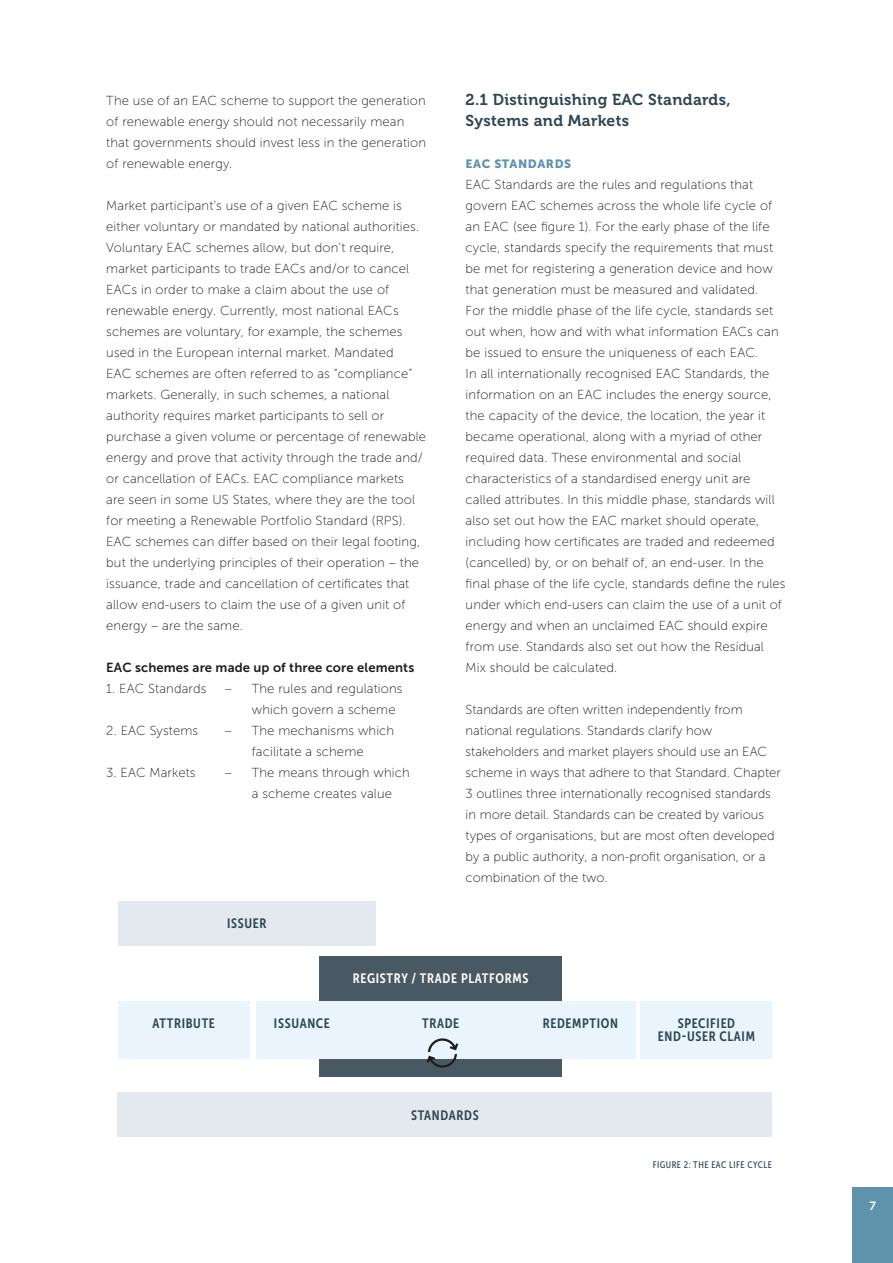
<style>
.page{position:relative;width:893px;height:1263px;background:#fff}
.page>*{position:absolute;margin:0;border:0;box-sizing:border-box;transform-origin:0 0}
.t1{font:15.75px/21px "Museo 700";letter-spacing:.02em;color:#2e4652}
.t2{font:13.5px/13.5px "Museo Sans Cond 700";letter-spacing:.05em;color:#2e4652;text-align:center}
.t3{font:13.5px "Museo Sans Cond 700";letter-spacing:.05em;color:#fff}
.t4{font:13.05px/21px "Museo Sans 100";letter-spacing:.01em;color:#1d1d1b}
.t5{font:13.05px "Museo Sans 700";letter-spacing:.01em;color:#1d1d1b}
.t6{font:12px "Museo Sans 900";letter-spacing:.05em;color:#5f92ab}
.t7{font:12px "Museo Sans 700";color:#fff}
.t8{font:9.45px "Museo Sans Cond 500";letter-spacing:.05em;color:#2e4652}
</style>
<div class="page">
<div style="left:853px;top:1188px;width:40px;height:75px;background:#5f92ab"></div>
<div style="left:320px;top:956px;width:242px;height:121px;background:#485964"></div>
<div style="left:256px;top:1001px;width:380px;height:57px;background:#e9f4fd"></div>
<div style="left:118px;top:901px;width:258px;height:44px;background:#e3e9ef"></div>
<div style="left:118px;top:1092px;width:654px;height:45px;background:#e3e9ef"></div>
<div style="left:118px;top:1001px;width:132px;height:57px;background:#e9f4fd"></div>
<div style="left:641px;top:1001px;width:131px;height:57px;background:#e9f4fd"></div>
<svg style="left:427px;top:1038px;width:31px;height:30px"></svg>
<p class="t4" style="left:106px;top:90px;width:321px">The use of an EAC scheme to support the generation of renewable energy should not necessarily mean that governments should invest less in the generation of renewable energy.</p>
<p class="t4" style="left:106px;top:195px;width:321px">Market participant’s use of a given EAC scheme is either voluntary or mandated by national authorities.<br>Voluntary EAC schemes allow, but don’t require, market participants to trade EACs and/or to cancel EACs in order to make a claim about the use of renewable energy. Currently, most national EACs schemes are voluntary, for example, the schemes used in the European internal market. Mandated<br>EAC schemes are often referred to as “compliance” markets. Generally, in such schemes, a national authority requires market participants to sell or purchase a given volume or percentage of renewable energy and prove that activity through the trade and/ or cancellation of EACs. EAC compliance markets<br>are seen in some US States, where they are the tool for meeting a Renewable Portfolio Standard (RPS).<br>EAC schemes can differ based on their legal footing, but the underlying principles of their operation – the issuance, trade and cancellation of certificates that allow end-users to claim the use of a given unit of energy – are the same.</p>
<p class="t5" style="left:106px;top:660px;width:309px">EAC schemes are made up of three core elements</p>
<p class="t4" style="left:106px;top:678px;width:102px">1. EAC Standards</p>
<p class="t4" style="left:252px;top:678px;width:152px;text-indent:-27px">– The rules and regulations which govern a scheme</p>
<p class="t4" style="left:106px;top:720px;width:94px">2. EAC Systems</p>
<p class="t4" style="left:225px;top:720px;width:171px;text-align:center">– The mechanisms which facilitate a scheme</p>
<p class="t4" style="left:106px;top:762px;width:91px">3. EAC Markets</p>
<p class="t4" style="left:252px;top:762px;width:159px;text-indent:-27px">– The means through which a scheme creates value</p>
<p class="t2" style="left:227px;top:917px;width:41px">ISSUER</p>
<p class="t1" style="left:466px;top:90px;width:266px">2.1 Distinguishing EAC Standards,<br>Systems and Markets</p>
<p class="t6" style="left:466px;top:157px;width:107px">EAC STANDARDS</p>
<p class="t4" style="left:466px;top:175px;width:321px">EAC Standards are the rules and regulations that govern EAC schemes across the whole life cycle of an EAC (see figure 1). For the early phase of the life cycle, standards specify the requirements that must be met for registering a generation device and how that generation must be measured and validated.<br>For the middle phase of the life cycle, standards set out when, how and with what information EACs can be issued to ensure the uniqueness of each EAC.<br>In all internationally recognised EAC Standards, the information on an EAC includes the energy source, the capacity of the device, the location, the year it became operational, along with a myriad of other required data. These environmental and social characteristics of a standardised energy unit are called attributes. In this middle phase, standards will also set out how the EAC market should operate, including how certificates are traded and redeemed (cancelled) by, or on behalf of, an end-user. In the final phase of the life cycle, standards define the rules under which end-users can claim the use of a unit of energy and when an unclaimed EAC should expire from use. Standards also set out how the Residual Mix should be calculated.</p>
<p class="t4" style="left:466px;top:699px;width:317px">Standards are often written independently from national regulations. Standards clarify how stakeholders and market players should use an EAC scheme in ways that adhere to that Standard. Chapter 3 outlines three internationally recognised standards in more detail. Standards can be created by various types of organisations, but are most often developed by a public authority, a non-profit organisation, or a combination of the two.</p>
<p class="t3" style="left:353px;top:971px;width:177px">REGISTRY / TRADE PLATFORMS</p>
<p class="t2" style="left:152px;top:1016px;width:64px">ATTRIBUTE</p>
<p class="t2" style="left:274px;top:1016px;width:57px">ISSUANCE</p>
<p class="t2" style="left:422px;top:1016px;width:39px">TRADE</p>
<p class="t2" style="left:543px;top:1016px;width:77px">REDEMPTION</p>
<p class="t2" style="left:658px;top:1016px;width:99px">SPECIFIED<br>END-USER CLAIM</p>
<p class="t2" style="left:411px;top:1108px;width:69px">STANDARDS</p>
<p class="t8" style="left:653px;top:1160px;width:121px">FIGURE 2: THE EAC LIFE CYCLE</p>
<p class="t7" style="left:869px;top:1199px;width:8px">7</p>
</div>
